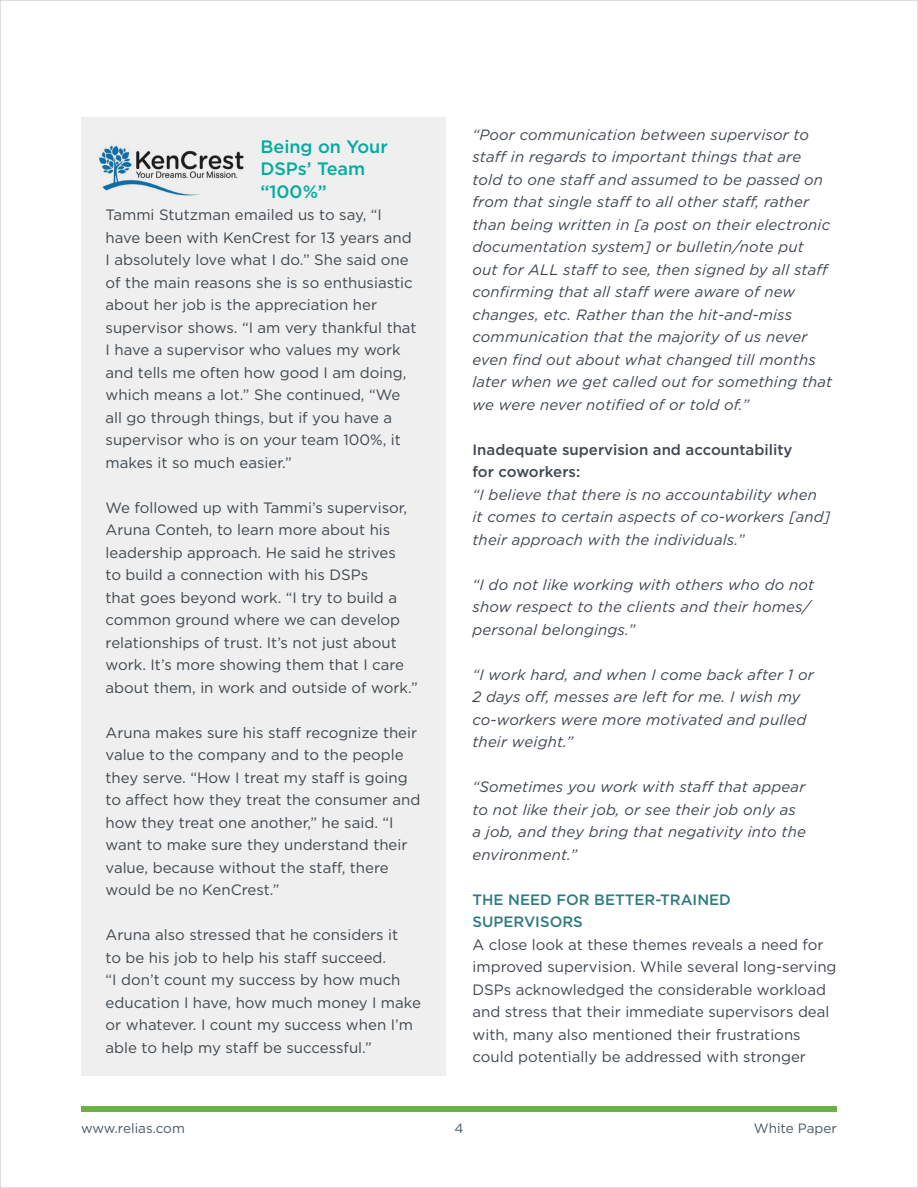
<style>
.page{position:relative;width:918px;height:1188px;background:#fff}
.page>*{position:absolute;margin:0;border:0;box-sizing:border-box;transform-origin:0 0}
.t1{font:500 18px/22.5px "Gotham";color:#00aca0}
.t2{font:15px/22.5px "Gotham";color:#40474f}
.t3{font:italic 15px/22.5px "Gotham";letter-spacing:.01em;color:#40474f}
.t4{font:500 15px/22.5px "Gotham";color:#40474f}
.t5{font:500 15px/22.5px "Gotham";color:#2c7b80}
.t6{font:13.5px "Gotham";color:#485865}
</style>
<div class="page">
<div style="left:81px;top:1106px;width:756px;height:6px;background:#69b342"></div>
<div style="left:81px;top:117px;width:365px;height:959px;background:#eeefee"></div>
<img style="left:99px;top:145px;width:145px;height:51px">
<p class="t1" style="left:260px;top:135px;width:129px">Being on Your<br>DSPs’ Team “100%”</p>
<p class="t2" style="left:106px;top:203px;width:313px">Tammi Stutzman emailed us to say, “I have been with KenCrest for 13 years and I absolutely love what I do.” She said one of the main reasons she is so enthusiastic about her job is the appreciation her supervisor shows. “I am very thankful that I have a supervisor who values my work and tells me often how good I am doing, which means a lot.” She continued, “We all go through things, but if you have a supervisor who is on your team 100%, it makes it so much easier.”</p>
<p class="t2" style="left:106px;top:496px;width:314px">We followed up with Tammi’s supervisor, Aruna Conteh, to learn more about his leadership approach. He said he strives<br>to build a connection with his DSPs<br>that goes beyond work. “I try to build a common ground where we can develop relationships of trust. It’s not just about work. It’s more showing them that I care about them, in work and outside of work.”</p>
<p class="t2" style="left:106px;top:721px;width:316px">Aruna makes sure his staff recognize their value to the company and to the people they serve. “How I treat my staff is going to affect how they treat the consumer and how they treat one another,” he said. “I want to make sure they understand their value, because without the staff, there would be no KenCrest.”</p>
<p class="t2" style="left:106px;top:923px;width:317px">Aruna also stressed that he considers it<br>to be his job to help his staff succeed.<br>“I don’t count my success by how much education I have, how much money I make or whatever. I count my success when I’m able to help my staff be successful.”</p>
<p class="t3" style="left:472px;top:123px;width:361px">“Poor communication between supervisor to staff in regards to important things that are told to one staff and assumed to be passed on from that single staff to all other staff, rather than being written in [a post on their electronic documentation system] or bulletin/note put out for ALL staff to see, then signed by all staff confirming that all staff were aware of new changes, etc. Rather than the hit-and-miss communication that the majority of us never even find out about what changed till months later when we get called out for something that we were never notified of or told of.”</p>
<p class="t4" style="left:472px;top:438px;width:322px">Inadequate supervision and accountability for coworkers:</p>
<p class="t3" style="left:472px;top:483px;width:359px">“I believe that there is no accountability when it comes to certain aspects of co-workers [and] their approach with the individuals.”</p>
<p class="t3" style="left:472px;top:573px;width:343px">“I do not like working with others who do not show respect to the clients and their homes/ personal belongings.”</p>
<p class="t3" style="left:472px;top:663px;width:343px">“I work hard, and when I come back after 1 or 2 days off, messes are left for me. I wish my co-workers were more motivated and pulled their weight.”</p>
<p class="t3" style="left:472px;top:776px;width:335px">“Sometimes you work with staff that appear to not like their job, or see their job only as a job, and they bring that negativity into the environment.”</p>
<p class="t5" style="left:472px;top:888px;width:260px">THE NEED FOR BETTER-TRAINED<br>SUPERVISORS</p>
<p class="t2" style="left:472px;top:933px;width:366px">A close look at these themes reveals a need for improved supervision. While several long-serving DSPs acknowledged the considerable workload and stress that their immediate supervisors deal with, many also mentioned their frustrations could potentially be addressed with stronger</p>
<p class="t6" style="left:81px;top:1119px;width:105px">www.relias.com</p>
<p class="t6" style="left:454px;top:1119px;width:11px">4</p>
<p class="t6" style="left:754px;top:1119px;width:85px">White Paper</p>
</div>
